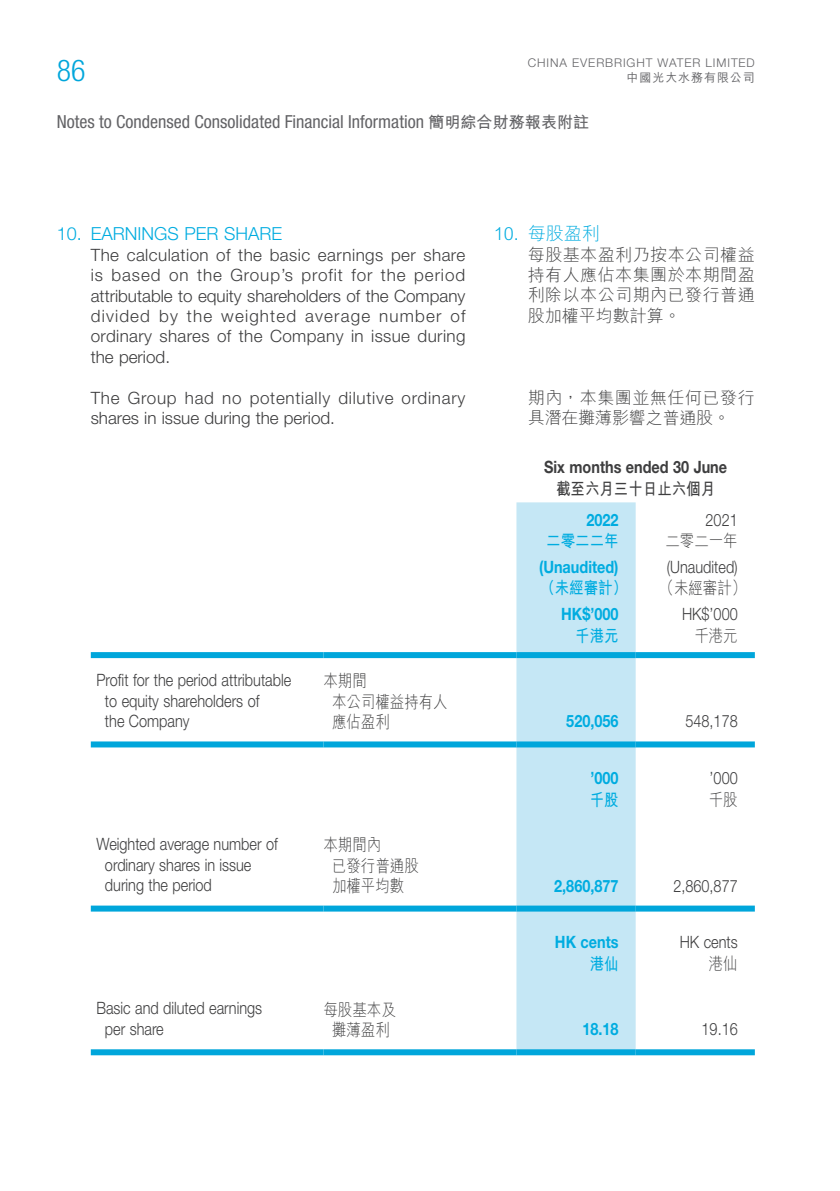
<style>
.page{position:relative;width:840px;height:1191px;background:#fff}
.page>*{position:absolute;margin:0;border:0;box-sizing:border-box;transform-origin:0 0}
.t1{font:300 condensed 30px "Helvetica Neue LT Std";color:#00a6db}
.t2{font:condensed 18px "Helvetica Neue LT Std";color:#636366}
.Int_6{font:300 18px "Helvetica Neue LT Std";color:#00ace0}
.Int_6-2{font:300 18px "M Hei HK";color:#00ace0}
.Body_Text{font:300 17px/20.4px "Helvetica Neue LT Std";color:#3e3e3f;scale:.85 1}
.Int_6-3{font:300 17px/20.4px "Helvetica Neue LT Std";letter-spacing:.02em;color:#3e3e3f;text-align:justify}
.Int_6-4{font:300 17px/20.4px "Helvetica Neue LT Std";letter-spacing:.04em;color:#3e3e3f}
.Body_Text-2{font:300 17px/20.4px "M Hei HK";color:#3e3e3f;scale:.85 1}
.Body_Text-3{font:700 17px "Helvetica Neue LT Std";color:#00ace0;scale:.85 1}
.Int_6-5{font:300 17px/20.4px "M Hei HK";letter-spacing:.03em;color:#3e3e3f;text-align:justify}
.Int_6-6{font:300 17px/20.4px "M Hei HK";letter-spacing:.01em;color:#3e3e3f}
.Body_Text-4{font:700 17px "Helvetica Neue LT Std";color:#3e3e3f;scale:.85 1}
.Body_Text-5{font:700 17px "M Hei HK";color:#00ace0;scale:.85 1}
.Body_Text-6{font:700 17px "M Hei HK";color:#3e3e3f;scale:.85 1}
.t3{font:300 12px "Helvetica Neue LT Std";letter-spacing:.075em;color:#636366}
.t4{font:500 12px "M Hei HK";letter-spacing:.075em;color:#636366}
.s1{font-family:"M Hei HK";font-weight:700;font-stretch:normal;font-size:16px}
</style>
<div class="page">
<div style="left:516px;top:502px;width:119px;height:547px;background:#c5e7f5"></div>
<div style="left:91px;top:652px;width:232px;height:6px;background:#00a6db"></div>
<div style="left:323px;top:652px;width:193px;height:6px;background:#00a6db"></div>
<div style="left:516px;top:652px;width:119px;height:6px;background:#00a6db"></div>
<div style="left:635px;top:652px;width:119px;height:6px;background:#00a6db"></div>
<div style="left:91px;top:741px;width:232px;height:6px;background:#00a6db"></div>
<div style="left:323px;top:741px;width:193px;height:6px;background:#00a6db"></div>
<div style="left:516px;top:741px;width:119px;height:6px;background:#00a6db"></div>
<div style="left:635px;top:741px;width:119px;height:6px;background:#00a6db"></div>
<div style="left:91px;top:905px;width:232px;height:6px;background:#00a6db"></div>
<div style="left:323px;top:905px;width:193px;height:6px;background:#00a6db"></div>
<div style="left:516px;top:905px;width:119px;height:6px;background:#00a6db"></div>
<div style="left:635px;top:905px;width:119px;height:6px;background:#00a6db"></div>
<div style="left:91px;top:1049px;width:232px;height:6px;background:#00a6db"></div>
<div style="left:323px;top:1049px;width:193px;height:6px;background:#00a6db"></div>
<div style="left:516px;top:1049px;width:119px;height:6px;background:#00a6db"></div>
<div style="left:635px;top:1049px;width:119px;height:6px;background:#00a6db"></div>
<p class="t3" style="left:527px;top:56px;width:228px">CHINA EVERBRIGHT WATER LIMITED</p>
<h1 class="t1" style="left:57px;top:53px;width:30px">86</h1>
<p class="t4" style="left:626px;top:68px;width:130px">中國光大水務有限公司</p>
<p class="t2" style="left:57px;top:111px;width:533px">Notes to Condensed Consolidated Financial Information <span class="s1">簡明綜合財務報表附註</span></p>
<p class="Int_6" style="left:57px;top:222px;width:227px">10. EARNINGS PER SHARE</p>
<p class="Int_6-3" style="left:91px;top:244px;width:376px">The calculation of the basic earnings per share is based on the Group’s profit for the period attributable to equity shareholders of the Company divided by the weighted average number of ordinary shares of the Company in issue during the period.</p>
<p class="Int_6-4" style="left:91px;top:387px;width:376px">The Group had no potentially dilutive ordinary shares in issue during the period.</p>
<p class="Body_Text" style="left:105px;top:669px;width:220px;text-indent:-9px">Profit for the period attributable to equity shareholders of<br>the Company</p>
<p class="Body_Text-2" style="left:332px;top:670px;width:138px;text-indent:-9px">本期間<br>本公司權益持有人應佔盈利</p>
<p class="Body_Text" style="left:105px;top:833px;width:205px;text-indent:-9px">Weighted average number of ordinary shares in issue during the period</p>
<p class="Body_Text-2" style="left:332px;top:834px;width:104px;text-indent:-9px">本期間內<br>已發行普通股加權平均數</p>
<p class="Body_Text" style="left:105px;top:998px;width:186px;text-indent:-9px">Basic and diluted earnings per share</p>
<p class="Body_Text-2" style="left:323px;top:998px;width:86px;text-align:center">每股基本及攤薄盈利</p>
<p class="Int_6-2" style="left:493px;top:221px;width:108px">10. 每股盈利</p>
<p class="Int_6-5" style="left:527px;top:244px;width:228px">每股基本盈利乃按本公司權益持有人應佔本集團於本期間盈利除以本公司期內已發行普通股加權平均數計算。</p>
<p class="Int_6-6" style="left:527px;top:386px;width:228px">期內，本集團並無任何已發行具潛在攤薄影響之普通股。</p>
<p class="Body_Text-4" style="left:544px;top:456px;width:217px">Six months ended 30 June</p>
<p class="Body_Text-6" style="left:555px;top:476px;width:189px">截至六月三十日止六個月</p>
<p class="Body_Text-3" style="left:586px;top:509px;width:39px">2022</p>
<p class="Body_Text-5" style="left:546px;top:529px;width:87px">二零二二年</p>
<p class="Body_Text" style="left:705px;top:509px;width:39px">2021</p>
<p class="Body_Text-2" style="left:665px;top:530px;width:86px">二零二一年</p>
<p class="Body_Text-3" style="left:538px;top:556px;width:95px">(Unaudited)</p>
<p class="Body_Text-5" style="left:540px;top:576px;width:104px">（未經審計）</p>
<p class="Body_Text-3" style="left:561px;top:603px;width:69px">HK$’000</p>
<p class="Body_Text-5" style="left:575px;top:623px;width:52px">千港元</p>
<p class="Body_Text" style="left:666px;top:556px;width:85px">(Unaudited)</p>
<p class="Body_Text-2" style="left:659px;top:577px;width:104px">（未經審計）</p>
<p class="Body_Text" style="left:681px;top:603px;width:67px">HK$’000</p>
<p class="Body_Text-2" style="left:694px;top:624px;width:53px">千港元</p>
<p class="Body_Text-3" style="left:566px;top:711px;width:63px">520,056</p>
<p class="Body_Text" style="left:685px;top:711px;width:63px">548,178</p>
<p class="Body_Text-3" style="left:590px;top:767px;width:35px">’000</p>
<p class="Body_Text-5" style="left:589px;top:787px;width:36px">千股</p>
<p class="Body_Text" style="left:709px;top:767px;width:35px">’000</p>
<p class="Body_Text-2" style="left:708px;top:788px;width:36px">千股</p>
<p class="Body_Text-3" style="left:554px;top:875px;width:77px">2,860,877</p>
<p class="Body_Text" style="left:673px;top:875px;width:77px">2,860,877</p>
<p class="Body_Text-3" style="left:554px;top:931px;width:76px">HK cents</p>
<p class="Body_Text-5" style="left:589px;top:951px;width:36px">港仙</p>
<p class="Body_Text" style="left:679px;top:931px;width:70px">HK cents</p>
<p class="Body_Text-2" style="left:708px;top:952px;width:36px">港仙</p>
<p class="Body_Text-3" style="left:582px;top:1018px;width:44px">18.18</p>
<p class="Body_Text" style="left:701px;top:1018px;width:44px">19.16</p>
</div>
